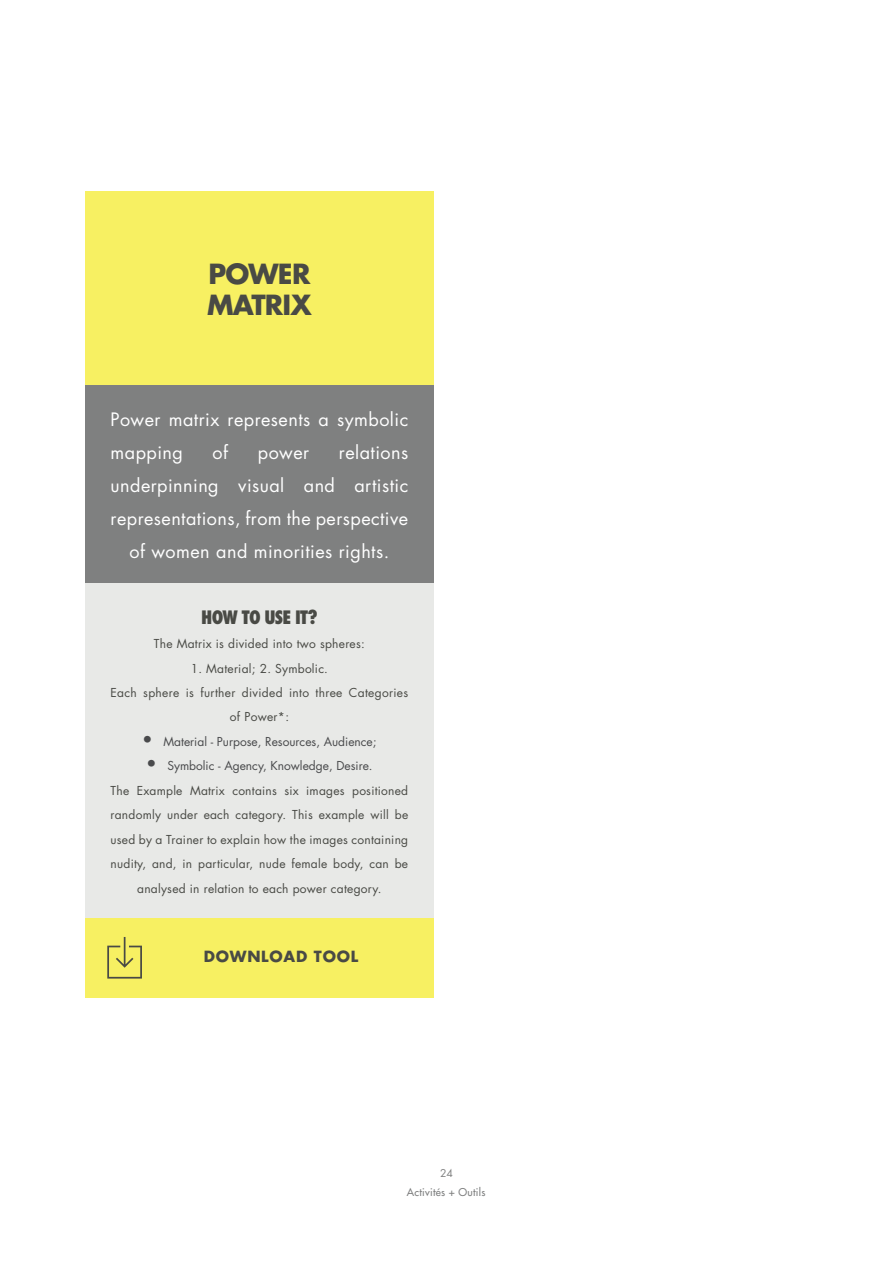
<style>
.page{position:relative;width:893px;height:1263px;background:#fff}
.page>*{position:absolute;margin:0;border:0;box-sizing:border-box;transform-origin:0 0}
.t1{font:700 27px "Futura Std";letter-spacing:-.03em;color:#494a45}
.t2{font:18px/33px "Futura Std";letter-spacing:.025em;color:#fff}
.t3{font:800 condensed 18px "Futura Std";letter-spacing:-.05em;color:#494a45}
.t4{font:700 15px "Futura Std";letter-spacing:.05em;color:#494a45}
.t5{font:12px/24.5px "Futura Std";letter-spacing:.02em;color:#494a45;text-align:center}
.t6{font:12px "Futura Std";color:#494a4c}
.t7{font:500 10.5px "Futura Std";letter-spacing:.025em;color:#7f8080}
.t8{font:10.5px "Futura Std";color:#7f8080}
.s1{font-size:18px}
</style>
<div class="page">
<div style="left:85px;top:191px;width:349px;height:194px;background:#f7f062"></div>
<div style="left:85px;top:385px;width:349px;height:198px;background:#7f8080"></div>
<div style="left:85px;top:583px;width:349px;height:335px;background:#e8e9e7"></div>
<div style="left:85px;top:918px;width:349px;height:79px;background:#f7f062"></div>
<svg style="left:107px;top:937px;width:35px;height:41px"></svg>
<p class="t1" style="left:208px;top:256px;width:103px">POWER</p>
<p class="t1" style="left:207px;top:287px;width:106px">MATRIX</p>
<p class="t2" style="left:111px;top:403px;width:299px">Power matrix represents a symbolic mapping</p>
<p class="t2" style="left:213px;top:436px;width:17px">of</p>
<p class="t2" style="left:258px;top:436px;width:53px">power</p>
<p class="t2" style="left:339px;top:436px;width:71px">relations</p>
<p class="t2" style="left:111px;top:469px;width:299px">underpinning visual and artistic</p>
<p class="t2" style="left:111px;top:502px;width:299px">representations, from the perspective</p>
<p class="t2" style="left:130px;top:535px;width:261px">of women and minorities rights.</p>
<p class="t3" style="left:201px;top:606px;width:118px">HOW TO USE IT?</p>
<p class="t5" style="left:154px;top:632px;width:212px">The Matrix is divided into two spheres:</p>
<p class="t5" style="left:191px;top:656px;width:139px">1. Material; 2. Symbolic.</p>
<p class="t5" style="left:111px;top:680px;width:299px">Each sphere is further divided into three Categories of Power*:</p>
<p class="t6" style="left:142px;top:734px;width:236px"><span class="s1">•</span> Material - Purpose, Resources, Audience;</p>
<p class="t6" style="left:146px;top:758px;width:228px"><span class="s1">•</span> Symbolic - Agency, Knowledge, Desire.</p>
<p class="t5" style="left:111px;top:778px;width:299px">The Example Matrix contains six images positioned randomly under each category. This example will be used by a Trainer to explain how the images containing nudity, and, in particular, nude female body, can be analysed in relation to each power category.</p>
<p class="t4" style="left:204px;top:947px;width:156px">DOWNLOAD TOOL</p>
<p class="t8" style="left:440px;top:1167px;width:14px">24</p>
<p class="t7" style="left:407px;top:1185px;width:80px">Activités + Outils</p>
</div>
